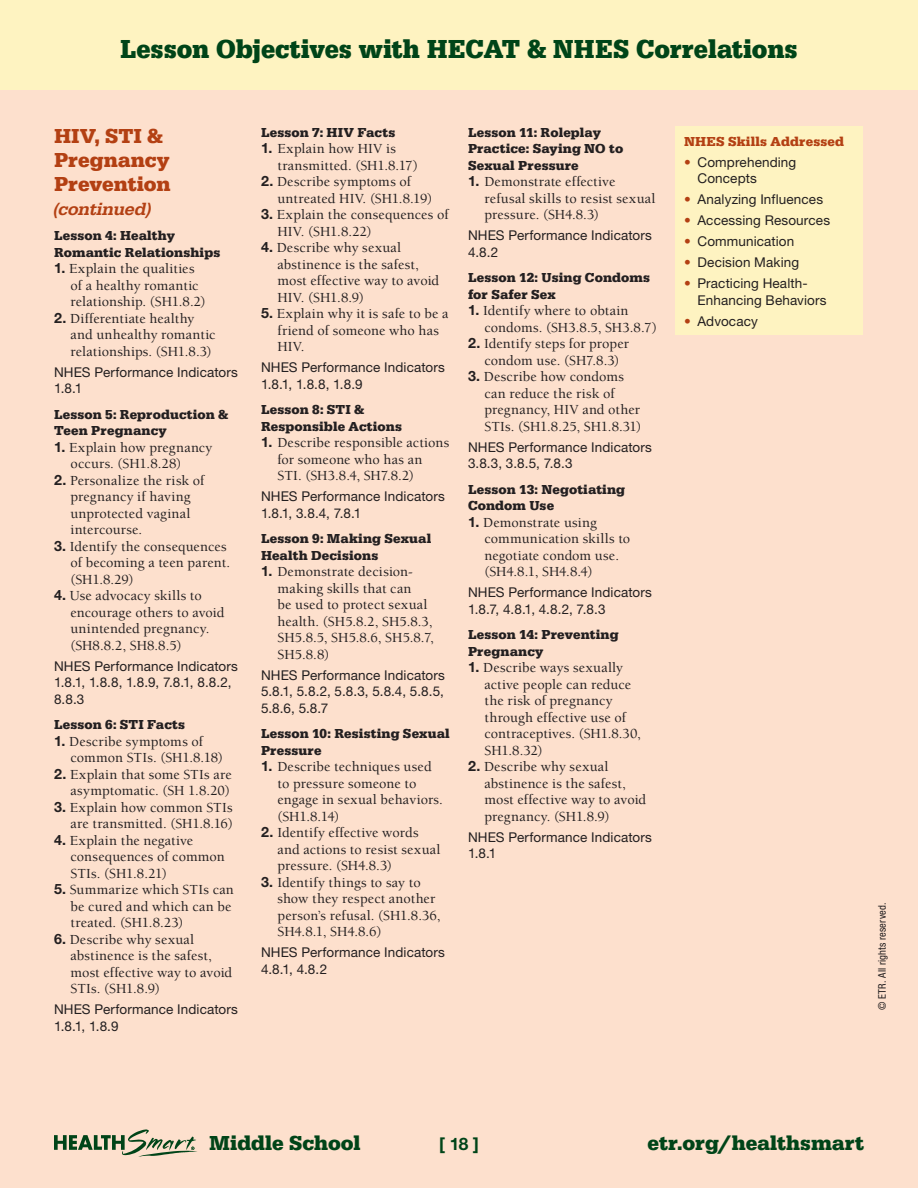
<style>
.page{position:relative;width:918px;height:1188px;background:#fef3c1}
.page>*{position:absolute;margin:0;border:0;box-sizing:border-box;transform-origin:0 0}
.t1{font:27px "URW Egyptienne T Bold Narr";color:#004418}
.t2{font:700 21px "URW Egyptienne T";color:#004418}
.SSC_subject{font:700 21px/24px "URW Egyptienne T";color:#b34013}
.SSC_subject_continue{font:18px "URW Egyptienne T Medi Obli";color:#b34013}
.t3{font:700 17.25px "Helvetica Neue";color:#004418}
.SSC_body{font:500 14.25px/16.5px "Berkeley";letter-spacing:.01em;color:#231f20}
.SSC_NHES_indicators{font:13.5px/16.5px "Helvetica Neue";letter-spacing:.01em;color:#231f20}
.SSC_lesson_title{font:700 13.5px/16.5px "URW Egyptienne T";letter-spacing:.01em;color:#231f20}
.SSC_lesson_title-2{font:700 13.5px "URW Egyptienne T";letter-spacing:.01em;color:#b34013}
.t4{font:condensed 10.5px "Helvetica Neue";letter-spacing:.015em;color:#231f20}
.s1{font-family:"Helvetica Neue";font-weight:700}
.s2{color:#b34013}
</style>
<div class="page">
<div style="left:0;top:90px;width:918px;height:1098px;background:#fde0cd"></div>
<div style="left:675px;top:126px;width:187px;height:209px;background:#fef3c1"></div>
<svg style="left:54px;top:1130px;width:143px;height:27px"></svg>
<h1 class="t1" style="left:120px;top:33px;width:679px">Lesson Objectives with HECAT &amp; NHES Correlations</h1>
<p class="SSC_subject" style="left:54px;top:123px;width:118px">HIV, STI &amp;<br>Pregnancy<br>Prevention</p>
<p class="SSC_subject_continue" style="left:54px;top:198px;width:99px">(continued)</p>
<p class="SSC_lesson_title" style="left:54px;top:227px;width:168px">Lesson 4: Healthy<br>Romantic Relationships</p>
<p class="SSC_body" style="left:70px;top:261px;width:137px;text-indent:-16px"><span class="s1">1.</span> Explain the qualities of a healthy romantic relationship. (SH1.8.2)</p>
<p class="SSC_body" style="left:70px;top:310px;width:147px;text-indent:-16px"><span class="s1">2.</span> Differentiate healthy and unhealthy romantic relationships. (SH1.8.3)</p>
<p class="SSC_NHES_indicators" style="left:54px;top:364px;width:186px">NHES Performance Indicators<br>1.8.1</p>
<p class="SSC_lesson_title" style="left:54px;top:406px;width:176px">Lesson 5: Reproduction &amp;<br>Teen Pregnancy</p>
<p class="SSC_body" style="left:70px;top:439px;width:143px;text-indent:-16px"><span class="s1">1.</span> Explain how pregnancy occurs. (SH1.8.28)</p>
<p class="SSC_body" style="left:70px;top:472px;width:135px;text-indent:-16px"><span class="s1">2.</span> Personalize the risk of pregnancy if having unprotected vaginal intercourse.</p>
<p class="SSC_body" style="left:70px;top:538px;width:161px;text-indent:-16px"><span class="s1">3.</span> Identify the consequences of becoming a teen parent. (SH1.8.29)</p>
<p class="SSC_body" style="left:70px;top:588px;width:156px;text-indent:-16px"><span class="s1">4.</span> Use advocacy skills to encourage others to avoid unintended pregnancy. (SH8.8.2, SH8.8.5)</p>
<p class="SSC_NHES_indicators" style="left:54px;top:658px;width:186px">NHES Performance Indicators<br>1.8.1, 1.8.8, 1.8.9, 7.8.1, 8.8.2,<br>8.8.3</p>
<p class="SSC_lesson_title" style="left:54px;top:716px;width:133px">Lesson 6: STI Facts</p>
<p class="SSC_body" style="left:70px;top:733px;width:154px;text-indent:-16px"><span class="s1">1.</span> Describe symptoms of common STIs. (SH1.8.18)</p>
<p class="SSC_body" style="left:54px;top:766px;width:179px;text-align:right"><span class="s1">2.</span> Explain that some STIs are asymptomatic. (SH 1.8.20)</p>
<p class="SSC_body" style="left:54px;top:799px;width:181px;text-align:right"><span class="s1">3.</span> Explain how common STIs are transmitted. (SH1.8.16)</p>
<p class="SSC_body" style="left:70px;top:832px;width:156px;text-indent:-16px"><span class="s1">4.</span> Explain the negative consequences of common<br>STIs. (SH1.8.21)</p>
<p class="SSC_body" style="left:70px;top:882px;width:165px;text-indent:-16px"><span class="s1">5.</span> Summarize which STIs can be cured and which can be treated. (SH1.8.23)</p>
<p class="SSC_body" style="left:70px;top:931px;width:163px;text-indent:-16px"><span class="s1">6.</span> Describe why sexual abstinence is the safest, most effective way to avoid<br>STIs. (SH1.8.9)</p>
<p class="SSC_NHES_indicators" style="left:54px;top:1001px;width:186px">NHES Performance Indicators<br>1.8.1, 1.8.9</p>
<p class="SSC_lesson_title" style="left:261px;top:124px;width:136px">Lesson 7: HIV Facts</p>
<p class="SSC_body" style="left:278px;top:141px;width:142px;text-indent:-16px"><span class="s1">1.</span> Explain how HIV is transmitted. (SH1.8.17)</p>
<p class="SSC_body" style="left:278px;top:174px;width:156px;text-indent:-16px"><span class="s1">2.</span> Describe symptoms of untreated HIV. (SH1.8.19)</p>
<p class="SSC_body" style="left:278px;top:207px;width:173px;text-indent:-16px"><span class="s1">3.</span> Explain the consequences of<br>HIV. (SH1.8.22)</p>
<p class="SSC_body" style="left:278px;top:240px;width:163px;text-indent:-16px"><span class="s1">4.</span> Describe why sexual abstinence is the safest, most effective way to avoid<br>HIV. (SH1.8.9)</p>
<p class="SSC_body" style="left:278px;top:306px;width:172px;text-indent:-16px"><span class="s1">5.</span> Explain why it is safe to be a friend of someone who has<br>HIV.</p>
<p class="SSC_NHES_indicators" style="left:261px;top:359px;width:186px">NHES Performance Indicators<br>1.8.1, 1.8.8, 1.8.9</p>
<p class="SSC_lesson_title" style="left:261px;top:401px;width:143px">Lesson 8: STI &amp;<br>Responsible Actions</p>
<p class="SSC_body" style="left:278px;top:435px;width:173px;text-indent:-16px"><span class="s1">1.</span> Describe responsible actions for someone who has an<br>STI. (SH3.8.4, SH7.8.2)</p>
<p class="SSC_NHES_indicators" style="left:261px;top:488px;width:186px">NHES Performance Indicators<br>1.8.1, 3.8.4, 7.8.1</p>
<p class="SSC_lesson_title" style="left:261px;top:530px;width:172px">Lesson 9: Making Sexual<br>Health Decisions</p>
<p class="SSC_body" style="left:278px;top:564px;width:158px;text-indent:-16px"><span class="s1">1.</span> Demonstrate decision&shy;making skills that can<br>be used to protect sexual health. (SH5.8.2, SH5.8.3,<br>SH5.8.5, SH5.8.6, SH5.8.7,<br>SH5.8.8)</p>
<p class="SSC_NHES_indicators" style="left:261px;top:667px;width:186px;text-align:justify">NHES Performance Indicators 5.8.1, 5.8.2, 5.8.3, 5.8.4, 5.8.5, 5.8.6, 5.8.7</p>
<p class="SSC_lesson_title" style="left:261px;top:725px;width:190px">Lesson 10: Resisting Sexual<br>Pressure</p>
<p class="SSC_body" style="left:278px;top:759px;width:167px;text-indent:-16px"><span class="s1">1.</span> Describe techniques used to pressure someone to engage in sexual behaviors. (SH1.8.14)</p>
<p class="SSC_body" style="left:278px;top:825px;width:164px;text-indent:-16px"><span class="s1">2.</span> Identify effective words and actions to resist sexual pressure. (SH4.8.3)</p>
<p class="SSC_body" style="left:278px;top:874px;width:165px;text-indent:-16px"><span class="s1">3.</span> Identify things to say to show they respect another person’s refusal. (SH1.8.36,<br>SH4.8.1, SH4.8.6)</p>
<p class="SSC_NHES_indicators" style="left:261px;top:944px;width:186px">NHES Performance Indicators<br>4.8.1, 4.8.2</p>
<p class="SSC_lesson_title" style="left:468px;top:124px;width:157px">Lesson 11: Roleplay<br>Practice: Saying NO to<br>Sexual Pressure</p>
<p class="SSC_body" style="left:484px;top:174px;width:172px;text-indent:-16px"><span class="s1">1.</span> Demonstrate effective refusal skills to resist sexual pressure. (SH4.8.3)</p>
<p class="SSC_NHES_indicators" style="left:468px;top:227px;width:186px">NHES Performance Indicators<br>4.8.2</p>
<p class="SSC_lesson_title" style="left:468px;top:269px;width:184px">Lesson 12: Using Condoms for Safer Sex</p>
<p class="SSC_body" style="left:484px;top:303px;width:174px;text-indent:-16px"><span class="s1">1.</span> Identify where to obtain condoms. (SH3.8.5, SH3.8.7)</p>
<p class="SSC_body" style="left:468px;top:336px;width:163px;text-align:center"><span class="s1">2.</span> Identify steps for proper condom use. (SH7.8.3)</p>
<p class="SSC_body" style="left:484px;top:369px;width:158px;text-indent:-16px"><span class="s1">3.</span> Describe how condoms can reduce the risk of pregnancy, HIV and other<br>STIs. (SH1.8.25, SH1.8.31)</p>
<p class="SSC_NHES_indicators" style="left:468px;top:439px;width:186px">NHES Performance Indicators<br>3.8.3, 3.8.5, 7.8.3</p>
<p class="SSC_lesson_title" style="left:468px;top:481px;width:159px">Lesson 13: Negotiating<br>Condom Use</p>
<p class="SSC_body" style="left:484px;top:514px;width:147px;text-indent:-16px"><span class="s1">1.</span> Demonstrate using communication skills to negotiate condom use. (SH4.8.1, SH4.8.4)</p>
<p class="SSC_NHES_indicators" style="left:468px;top:584px;width:186px">NHES Performance Indicators<br>1.8.7, 4.8.1, 4.8.2, 7.8.3</p>
<p class="SSC_lesson_title" style="left:468px;top:626px;width:152px">Lesson 14: Preventing<br>Pregnancy</p>
<p class="SSC_body" style="left:484px;top:660px;width:158px;text-indent:-16px"><span class="s1">1.</span> Describe ways sexually active people can reduce the risk of pregnancy through effective use of contraceptives. (SH1.8.30,<br>SH1.8.32)</p>
<p class="SSC_body" style="left:484px;top:759px;width:163px;text-indent:-16px"><span class="s1">2.</span> Describe why sexual abstinence is the safest, most effective way to avoid pregnancy. (SH1.8.9)</p>
<p class="SSC_NHES_indicators" style="left:468px;top:829px;width:186px">NHES Performance Indicators<br>1.8.1</p>
<p class="SSC_lesson_title-2" style="left:684px;top:133px;width:162px">NHES Skills Addressed</p>
<p class="SSC_NHES_indicators" style="left:698px;top:154px;width:100px;text-indent:-14px"><span class="s2">•</span> Comprehending<br>Concepts</p>
<p class="SSC_NHES_indicators" style="left:684px;top:191px;width:141px"><span class="s2">•</span> Analyzing Influences</p>
<p class="SSC_NHES_indicators" style="left:684px;top:212px;width:148px"><span class="s2">•</span> Accessing Resources</p>
<p class="SSC_NHES_indicators" style="left:684px;top:233px;width:112px"><span class="s2">•</span> Communication</p>
<p class="SSC_NHES_indicators" style="left:684px;top:254px;width:117px"><span class="s2">•</span> Decision Making</p>
<p class="SSC_NHES_indicators" style="left:698px;top:275px;width:131px;text-indent:-14px"><span class="s2">•</span> Practicing Health-<br>Enhancing Behaviors</p>
<p class="SSC_NHES_indicators" style="left:684px;top:313px;width:75px"><span class="s2">•</span> Advocacy</p>
<p class="t4" style="left:876px;top:1010px;width:109px;rotate:-90deg">© ETR. All rights reserved.</p>
<h2 class="t2" style="left:209px;top:1130px;width:153px">Middle School</h2>
<p class="t3" style="left:439px;top:1133px;width:41px">[ 18 ]</p>
<h2 class="t2" style="left:647px;top:1130px;width:218px">etr.org/healthsmart</h2>
</div>
